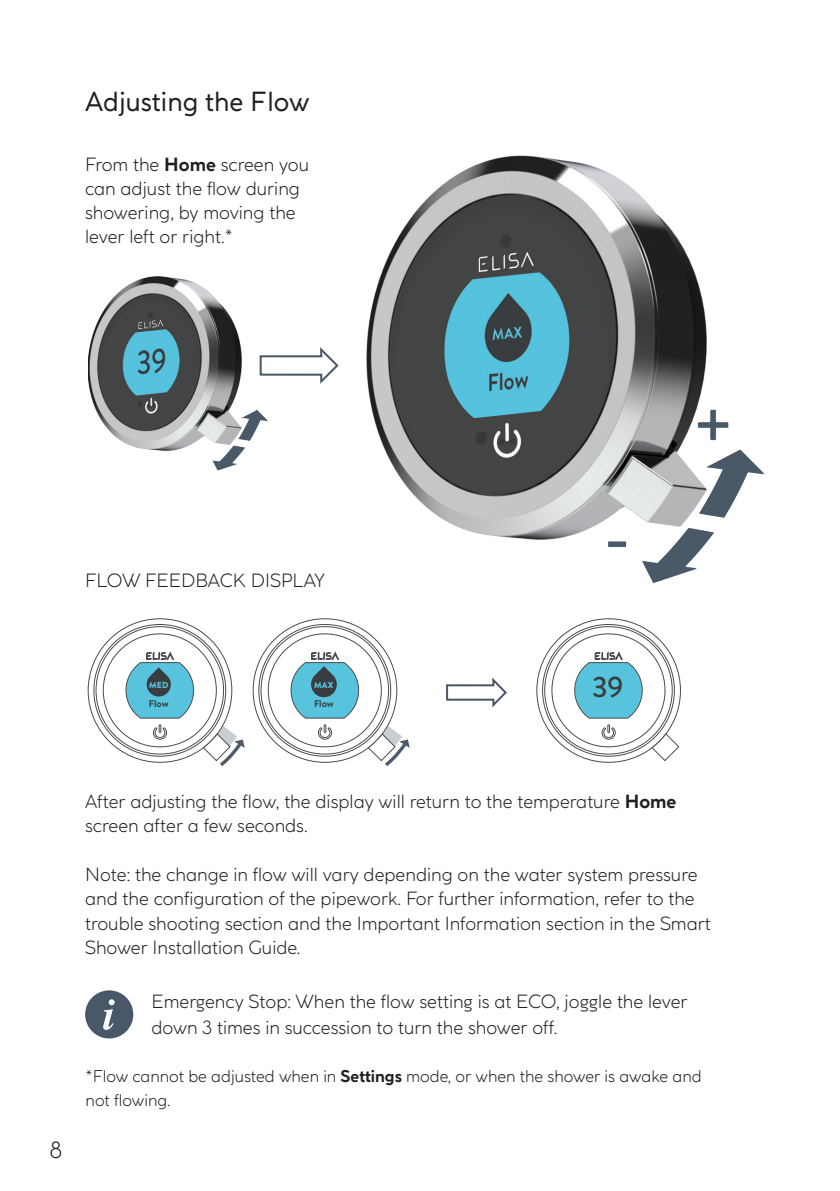
<style>
.page{position:relative;width:840px;height:1191px;background:#fff}
.page>*{position:absolute;margin:0;border:0;box-sizing:border-box;transform-origin:0 0}
.t1{font:500 29.4px "Brandon Grotesque";color:#393d40}
.heads{font:26px "Coco Gothic Pro";color:#231f20}
.t2{font:300 22px "Coco Gothic Pro";color:#231f20}
.Copy{font:300 18px/24px "Coco Gothic Pro";color:#231f20}
.shower{font:300 18px/26px "Coco Gothic Pro";color:#231f20}
.CAPS{font:300 18px "Coco Gothic Pro";color:#231f20}
.footnote{font:300 16px/24px "Coco Gothic Pro";color:#231f20}
.t3{font:700 9.6px "Brandon Text";letter-spacing:-.01em;color:#393d40}
.t4{font:900 8.6px "Brandon Grotesque";letter-spacing:.02em;color:#57c3dd}
.s1{font-family:"Coco Gothic Pro Bld";font-weight:400}
</style>
<div class="page">
<div style="left:85px;top:990px;width:48px;height:48px;background:#495868;border-radius:50%"></div>
<svg style="left:103px;top:999px;width:12px;height:30px"></svg>
<svg style="left:253px;top:618px;width:156px;height:148px"></svg>
<svg style="left:88px;top:618px;width:157px;height:148px"></svg>
<svg style="left:536px;top:618px;width:145px;height:145px"></svg>
<img style="left:89px;top:276px;width:179px;height:195px">
<svg style="left:258px;top:345px;width:81px;height:41px"></svg>
<svg style="left:446px;top:677px;width:61px;height:31px"></svg>
<img style="left:366px;top:155px;width:399px;height:429px">
<p class="heads" style="left:85px;top:83px;width:226px">Adjusting the Flow</p>
<p class="Copy" style="left:85px;top:153px;width:225px">From the <span class="s1">Home</span> screen you can adjust the flow during showering, by moving the lever left or right.*</p>
<p class="CAPS" style="left:85px;top:568px;width:241px">FLOW FEEDBACK DISPLAY</p>
<p class="t4" style="left:149px;top:678px;width:21px">MED</p>
<p class="t4" style="left:314px;top:678px;width:21px">MAX</p>
<p class="t3" style="left:314px;top:696px;width:21px">Flow</p>
<p class="t3" style="left:149px;top:696px;width:21px">Flow</p>
<p class="t1" style="left:591px;top:667px;width:33px">39</p>
<p class="t2" style="left:49px;top:1134px;width:14px">8</p>
<p class="Copy" style="left:85px;top:790px;width:592px">After adjusting the flow, the display will return to the temperature <span class="s1">Home </span>screen after a few seconds.</p>
<p class="Copy" style="left:85px;top:863px;width:626px">Note: the change in flow will vary depending on the water system pressure and the configuration of the pipework. For further information, refer to the trouble shooting section and the Important Information section in the Smart Shower Installation Guide.</p>
<p class="shower" style="left:151px;top:988px;width:537px">Emergency Stop: When the flow setting is at ECO, joggle the lever down 3 times in succession to turn the shower off.</p>
<p class="footnote" style="left:86px;top:1064px;width:617px">*Flow cannot be adjusted when in <span class="s1">Settings</span> mode, or when the shower is awake and not flowing.</p>
</div>
